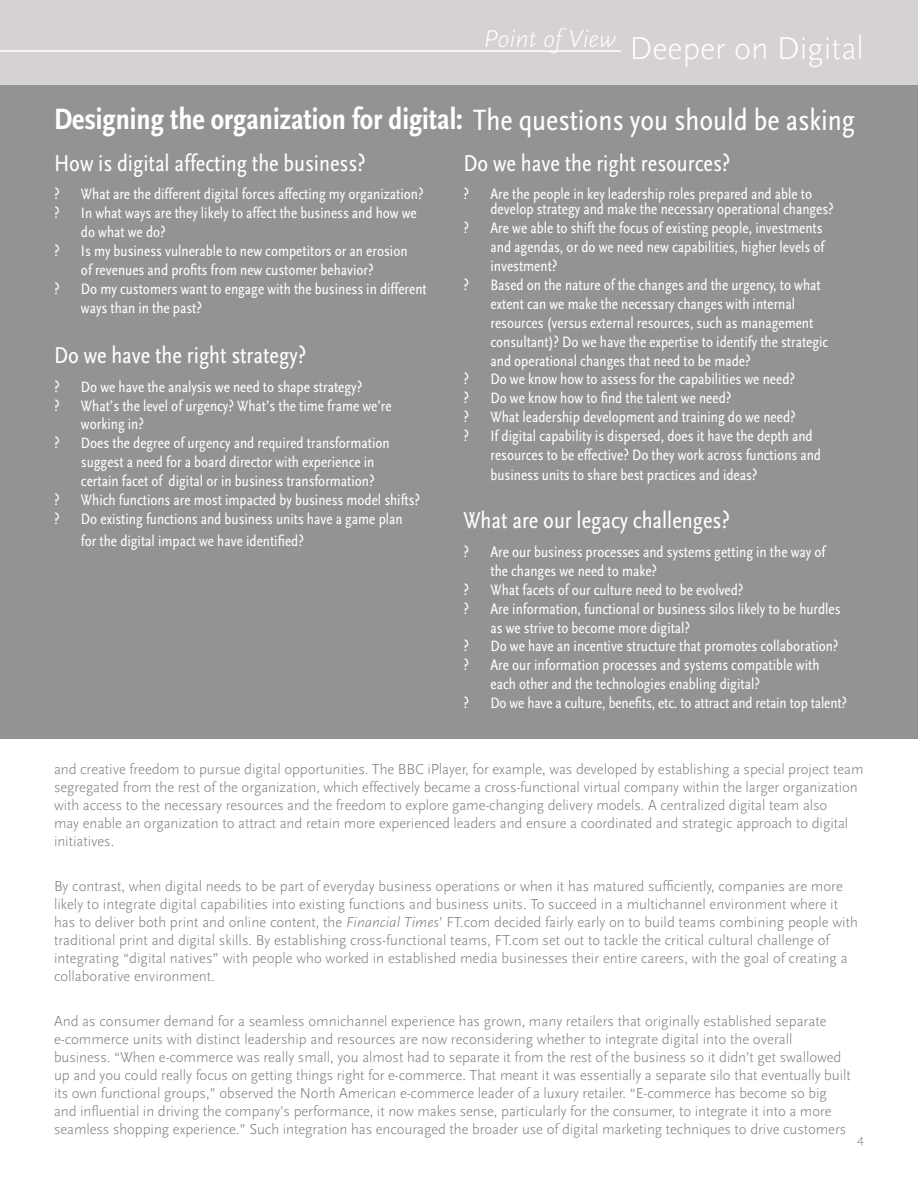
<style>
.page{position:relative;width:918px;height:1188px;background:#fff}
.page>*{position:absolute;margin:0;border:0;box-sizing:border-box;transform-origin:0 0}
.t1{font:300 33px "Scala Sans";color:#fff}
.t2{font:30.75px "Scala Sans Bold Con";color:#fff}
.t3{font:24px "Scala Sans Regular Con";color:#fff}
.t4{font:15.75px/18.9px "Scala Sans Regular Con";color:#fff}
.t5{font:300 15px/18px "Scala Sans";letter-spacing:-.005em;color:#787878}
.t6{font:300 12.75px "Scala Sans";color:#787878}
.s1{font-family:"Scala Sans Regular Con"}
.s2{font-style:italic}
</style>
<div class="page">
<div style="left:0;top:0;width:918px;height:84px;background:#d5d2d1"></div>
<div style="left:0;top:85px;width:918px;height:654px;background:#939393"></div>
<hr style="left:0;top:50px;width:621px;height:2px;background:#fff">
<h1 class="t1" style="left:484px;top:30px;width:382px"><sup>Point</sup> <sup>of</sup> <sup>View</sup> Deeper on Digital</h1>
<h2 class="t2" style="left:54px;top:103px;width:803px">Designing the organization for digital: <span class="s1">The questions you should be asking</span></h2>
<h3 class="t3" style="left:54px;top:150px;width:313px">How is digital affecting the business?</h3>
<p class="t4" style="left:54px;top:185px;width:7px">?</p>
<p class="t4" style="left:81px;top:185px;width:344px">What are the different digital forces affecting my organization?</p>
<p class="t4" style="left:54px;top:204px;width:7px">?</p>
<p class="t4" style="left:81px;top:204px;width:337px">In what ways are they likely to affect the business and how we do what we do?</p>
<p class="t4" style="left:54px;top:242px;width:7px">?</p>
<p class="t4" style="left:81px;top:242px;width:328px">Is my business vulnerable to new competitors or an erosion of revenues and profits from new customer behavior?</p>
<p class="t4" style="left:54px;top:280px;width:7px">?</p>
<p class="t4" style="left:81px;top:280px;width:347px">Do my customers want to engage with the business in different ways than in the past?</p>
<h3 class="t3" style="left:54px;top:342px;width:254px">Do we have the right strategy?</h3>
<p class="t4" style="left:54px;top:377px;width:7px">?</p>
<p class="t4" style="left:81px;top:377px;width:283px">Do we have the analysis we need to shape strategy?</p>
<p class="t4" style="left:54px;top:396px;width:7px">?</p>
<p class="t4" style="left:81px;top:396px;width:312px">What’s the level of urgency? What’s the time frame we’re working in?</p>
<p class="t4" style="left:54px;top:434px;width:7px">?</p>
<p class="t4" style="left:81px;top:434px;width:310px">Does the degree of urgency and required transformation suggest a need for a board director with experience in certain facet of digital or in business transformation?</p>
<p class="t4" style="left:54px;top:491px;width:7px">?</p>
<p class="t4" style="left:81px;top:491px;width:341px">Which functions are most impacted by business model shifts?</p>
<p class="t4" style="left:54px;top:510px;width:7px">?</p>
<p class="t4" style="left:81px;top:508px;width:323px;line-height:21.6px">Do existing functions and business units have a game plan for the digital impact we have identified?</p>
<h3 class="t3" style="left:464px;top:150px;width:268px">Do we have the right resources?</h3>
<p class="t4" style="left:464px;top:185px;width:7px">?</p>
<p class="t4" style="left:490px;top:187px;width:345px;line-height:15px">Are the people in key leadership roles prepared and able to develop strategy and make the necessary operational changes?</p>
<p class="t4" style="left:464px;top:219px;width:7px">?</p>
<p class="t4" style="left:490px;top:219px;width:335px;text-align:justify">Are we able to shift the focus of existing people, investments and agendas, or do we need new capabilities, higher levels of investment?</p>
<p class="t4" style="left:464px;top:276px;width:7px">?</p>
<p class="t4" style="left:490px;top:276px;width:339px">Based on the nature of the changes and the urgency, to what extent can we make the necessary changes with internal resources (versus external resources, such as management consultant)? Do we have the expertise to identify the strategic and operational changes that need to be made?</p>
<p class="t4" style="left:464px;top:370px;width:7px">?</p>
<p class="t4" style="left:490px;top:370px;width:306px">Do we know how to assess for the capabilities we need?</p>
<p class="t4" style="left:464px;top:389px;width:7px">?</p>
<p class="t4" style="left:490px;top:389px;width:242px">Do we know how to find the talent we need?</p>
<p class="t4" style="left:464px;top:408px;width:7px">?</p>
<p class="t4" style="left:490px;top:408px;width:307px">What leadership development and training do we need?</p>
<p class="t4" style="left:464px;top:427px;width:7px">?</p>
<p class="t4" style="left:490px;top:427px;width:332px;line-height:19.4px">If digital capability is dispersed, does it have the depth and resources to be effective? Do they work across functions and business units to share best practices and ideas?</p>
<h3 class="t3" style="left:464px;top:508px;width:268px">What are our legacy challenges?</h3>
<p class="t4" style="left:464px;top:543px;width:7px">?</p>
<p class="t4" style="left:490px;top:543px;width:336px">Are our business processes and systems getting in the way of the changes we need to make?</p>
<p class="t4" style="left:464px;top:580px;width:7px">?</p>
<p class="t4" style="left:490px;top:580px;width:255px">What facets of our culture need to be evolved?</p>
<p class="t4" style="left:464px;top:599px;width:7px">?</p>
<p class="t4" style="left:490px;top:599px;width:352px">Are information, functional or business silos likely to be hurdles as we strive to become more digital?</p>
<p class="t4" style="left:464px;top:637px;width:7px">?</p>
<p class="t4" style="left:490px;top:637px;width:350px">Do we have an incentive structure that promotes collaboration?</p>
<p class="t4" style="left:464px;top:656px;width:7px">?</p>
<p class="t4" style="left:490px;top:656px;width:331px">Are our information processes and systems compatible with each other and the technologies enabling digital?</p>
<p class="t4" style="left:464px;top:694px;width:7px">?</p>
<p class="t4" style="left:490px;top:694px;width:358px">Do we have a culture, benefits, etc. to attract and retain top talent?</p>
<p class="t5" style="left:54px;top:760px;width:811px">and creative freedom to pursue digital opportunities. The BBC iPlayer, for example, was developed by establishing a special project team segregated from the rest of the organization, which effectively became a cross-functional virtual company within the larger organization with access to the necessary resources and the freedom to explore game-changing delivery models. A centralized digital team also<br>may enable an organization to attract and retain more experienced leaders and ensure a coordinated and strategic approach to digital initiatives.</p>
<p class="t5" style="left:54px;top:877px;width:806px">By contrast, when digital needs to be part of everyday business operations or when it has matured sufficiently, companies are more likely to integrate digital capabilities into existing functions and business units. To succeed in a multichannel environment where it has to deliver both print and online content, the <span class="s2">Financial Times</span>’ FT.com decided fairly early on to build teams combining people with traditional print and digital skills. By establishing cross-functional teams, FT.com set out to tackle the critical cultural challenge of integrating “digital natives” with people who worked in established media businesses their entire careers, with the goal of creating a collaborative environment.</p>
<p class="t5" style="left:54px;top:1012px;width:798px">And as consumer demand for a seamless omnichannel experience has grown, many retailers that originally established separate e-commerce units with distinct leadership and resources are now reconsidering whether to integrate digital into the overall business. “When e-commerce was really small, you almost had to separate it from the rest of the business so it didn’t get swallowed up and you could really focus on getting things right for e-commerce. That meant it was essentially a separate silo that eventually built its own functional groups,” observed the North American e-commerce leader of a luxury retailer. “E-commerce has become so big and influential in driving the company’s performance, it now makes sense, particularly for the consumer, to integrate it into a more seamless shopping experience.” Such integration has encouraged the broader use of digital marketing techniques to drive customers</p>
<p class="t6" style="left:857px;top:1132px;width:8px">4</p>
</div>
